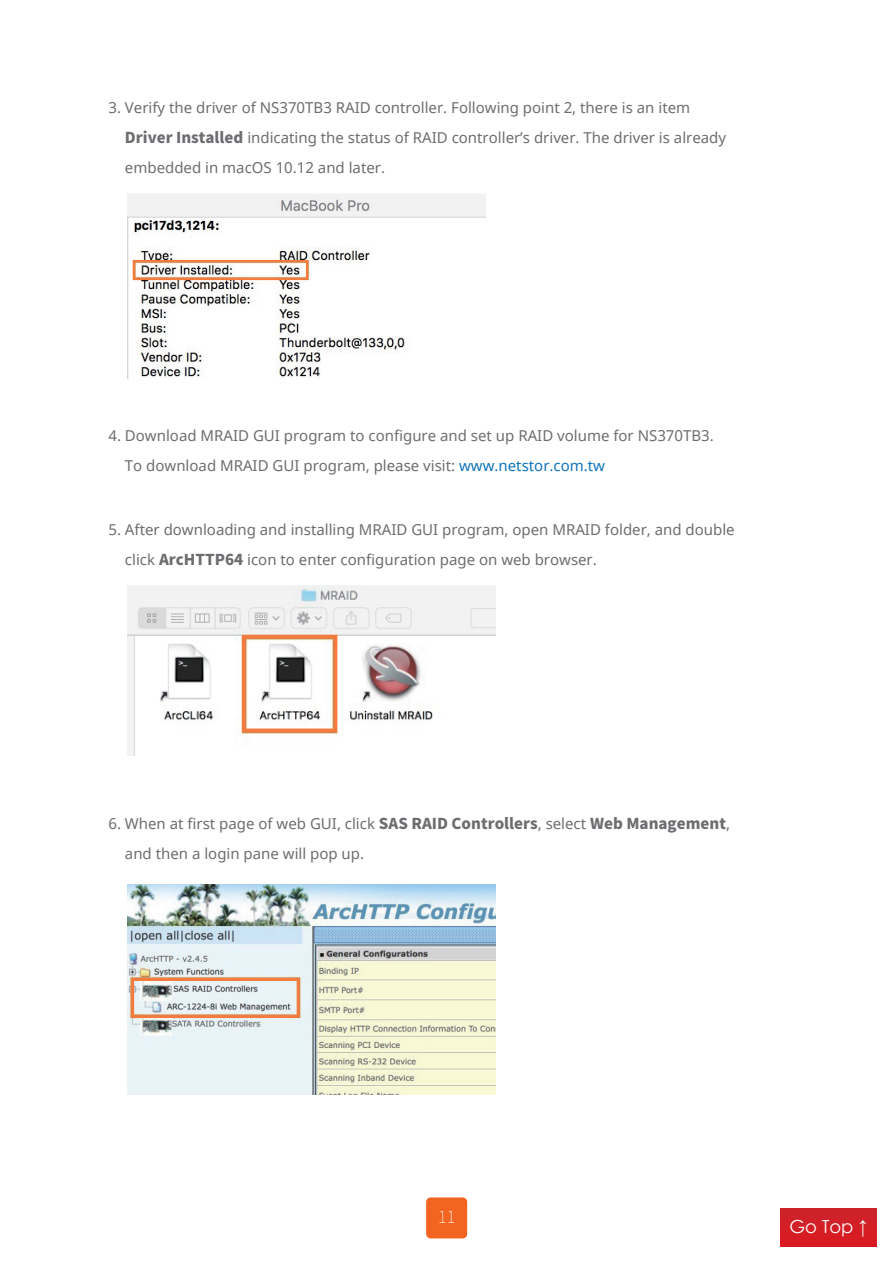
<style>
.page{position:relative;width:893px;height:1263px;background:#fff}
.page>*{position:absolute;margin:0;border:0;box-sizing:border-box;transform-origin:0 0}
.t1{font:18px "Century Gothic";color:#fff}
.t2{font:100 16.5px "Noto Sans CJ Ktc";color:#fff}
.t3{font:15px/30px "Noto Sans";color:#6c6d70}
.s1{font-family:"Noto Sans CJ Ktc";font-weight:900}
.s2{color:#1074bc}
</style>
<div class="page">
<div style="left:426px;top:1197px;width:41px;height:41px;background:#f36421;border-radius:4px"></div>
<div style="left:780px;top:1209px;width:97px;height:37px;background:#d41e25"></div>
<hr style="left:0;top:113px;width:893px;height:1px;background:#ee1d23">
<hr style="left:108px;top:0;width:1px;height:1263px;background:#ee1d23">
<img style="left:127px;top:194px;width:359px;height:185px">
<img style="left:127px;top:586px;width:368px;height:169px">
<img style="left:127px;top:884px;width:368px;height:210px">
<p class="t3" style="left:125px;top:93px;width:603px;text-indent:-16px">3. Verify the driver of NS370TB3 RAID controller. Following point 2, there is an item<br><span class="s1">Driver Installed</span> indicating the status of RAID controller’s driver. The driver is already embedded in macOS 10.12 and later.</p>
<p class="t3" style="left:125px;top:420px;width:590px;text-indent:-16px">4. Download MRAID GUI program to configure and set up RAID volume for NS370TB3.<br>To download MRAID GUI program, please visit: <span class="s2">www.netstor.com.tw</span></p>
<p class="t3" style="left:125px;top:514px;width:611px;text-indent:-16px">5. After downloading and installing MRAID GUI program, open MRAID folder, and double click <span class="s1">ArcHTTP64</span> icon to enter configuration page on web browser.</p>
<p class="t3" style="left:125px;top:808px;width:607px;text-indent:-16px">6. When at first page of web GUI, click <span class="s1">SAS RAID Controllers</span>, select <span class="s1">Web Management</span>, and then a login pane will pop up.</p>
<p class="t2" style="left:438px;top:1207px;width:19px">11</p>
<p class="t1" style="left:789px;top:1213px;width:80px">Go Top ↑</p>
</div>
